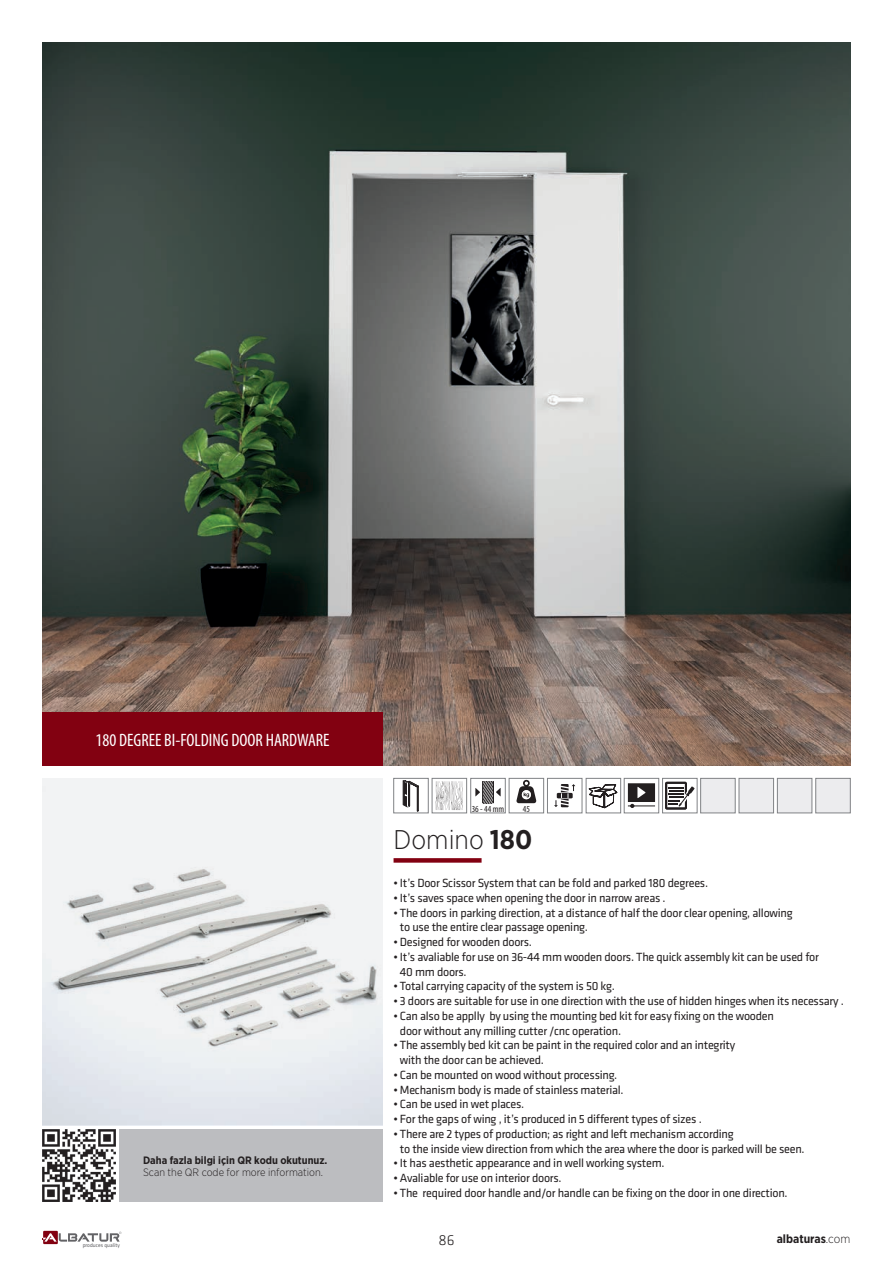
<style>
.page{position:relative;width:893px;height:1263px;background:#fff}
.page>*{position:absolute;margin:0;border:0;box-sizing:border-box;transform-origin:0 0}
.t1{font:300 27px "Gotham Narrow";color:#231f20}
.t2{font:condensed 18px "Myriad Pro";color:#fff}
.t3{font:300 15px "Klavika";color:#231f20}
.t4{font:12.3px/14.7px "Klavika";letter-spacing:-.02em;color:#231f20}
.t5{font:700 12px "Gotham Narrow";color:#231f20}
.t6{font:700 10.65px "Gotham Narrow";color:#231f20}
.t7{font:300 10.65px "Gotham Narrow";color:#231f20}
.t8{font:condensed 9.3px "Myriad Pro";color:#231f20}
.t9{font:5.55px "Klavika";color:#636366}
.s1{font-weight:700}
.s2{font-weight:300}
</style>
<div class="page">
<div style="left:43px;top:1231px;width:15px;height:13px;background:#820111"></div>
<svg style="left:42px;top:1231px;width:79px;height:11px"></svg>
<div style="left:394px;top:858px;width:88px;height:5px;background:#820111"></div>
<img style="left:43px;top:43px;width:807px;height:722px">
<div style="left:119px;top:1129px;width:264px;height:73px;background:#bcbdc0"></div>
<div style="left:43px;top:712px;width:340px;height:53px;background:#820111"></div>
<div style="left:43px;top:778px;width:340px;height:347px;background:#f2f3f4"></div>
<img style="left:43px;top:869px;width:340px;height:256px">
<div style="left:816px;top:778px;width:34px;height:35px;background:#ececee;border:1px solid #808285"></div>
<div style="left:777px;top:778px;width:35px;height:35px;background:#ececee;border:1px solid #808285"></div>
<div style="left:739px;top:778px;width:35px;height:35px;background:#ececee;border:1px solid #808285"></div>
<div style="left:700px;top:778px;width:35px;height:35px;background:#ececee;border:1px solid #808285"></div>
<img style="left:43px;top:1129px;width:72px;height:73px">
<svg style="left:436px;top:781px;width:27px;height:29px"></svg>
<div style="left:432px;top:778px;width:35px;height:35px;border:1px solid #808285"></div>
<svg style="left:628px;top:783px;width:27px;height:25px"></svg>
<div style="left:624px;top:778px;width:35px;height:35px;border:1px solid #808285"></div>
<svg style="left:554px;top:784px;width:21px;height:23px"></svg>
<div style="left:547px;top:778px;width:35px;height:35px;border:1px solid #808285"></div>
<svg style="left:665px;top:782px;width:29px;height:27px"></svg>
<div style="left:662px;top:778px;width:35px;height:35px;border:1px solid #808285"></div>
<div style="left:394px;top:778px;width:34px;height:35px;border:1px solid #808285"></div>
<svg style="left:475px;top:781px;width:26px;height:22px"></svg>
<div style="left:471px;top:778px;width:34px;height:35px;border:1px solid #808285"></div>
<svg style="left:516px;top:780px;width:21px;height:23px"></svg>
<div style="left:509px;top:778px;width:35px;height:35px;border:1px solid #808285"></div>
<div style="left:586px;top:778px;width:35px;height:35px;border:1px solid #808285"></div>
<svg style="left:587px;top:784px;width:31px;height:25px"></svg>
<svg style="left:403px;top:780px;width:16px;height:31px"></svg>
<h2 class="t2" style="left:96px;top:729px;width:236px">180 DEGREE BI-FOLDING DOOR HARDWARE</h2>
<p class="t6" style="left:143px;top:1153px;width:186px">Daha fazla bilgi için QR kodu okutunuz.</p>
<p class="t7" style="left:143px;top:1166px;width:181px">Scan the QR code for more information.</p>
<p class="t9" style="left:83px;top:1242px;width:39px">produces quality</p>
<p class="t8" style="left:472px;top:803px;width:34px">36 - 44 mm</p>
<p class="t8" style="left:523px;top:803px;width:9px">45</p>
<h1 class="t1" style="left:394px;top:823px;width:140px">Domino <span class="s1">180</span></h1>
<p class="t4" style="left:394px;top:875px;width:316px">• It’s Door Scissor System that can be fold and parked 180 degrees.</p>
<p class="t4" style="left:394px;top:890px;width:274px">• It’s saves space when opening the door in narrow areas .</p>
<p class="t4" style="left:400px;top:905px;width:394px;text-indent:-6px">• The doors in parking direction, at a distance of half the door clear opening, allowing to use the entire clear passage opening.</p>
<p class="t4" style="left:394px;top:934px;width:140px">• Designed for wooden doors.</p>
<p class="t4" style="left:400px;top:949px;width:421px;text-indent:-6px">• It’s avaliable for use on 36-44 mm wooden doors. The quick assembly kit can be used for<br>40 mm doors.</p>
<p class="t4" style="left:394px;top:978px;width:223px">• Total carrying capacity of the system is 50 kg.</p>
<p class="t4" style="left:394px;top:993px;width:452px">• 3 doors are suitable for use in one direction with the use of hidden hinges when its necessary .</p>
<p class="t4" style="left:400px;top:1008px;width:376px;text-indent:-6px">• Can also be applly by using the mounting bed kit for easy fixing on the wooden door without any milling cutter /cnc operation.</p>
<p class="t4" style="left:400px;top:1037px;width:337px;text-indent:-6px">• The assembly bed kit can be paint in the required color and an integrity with the door can be achieved.</p>
<p class="t4" style="left:394px;top:1067px;width:225px">• Can be mounted on wood without processing.</p>
<p class="t4" style="left:394px;top:1082px;width:232px">• Mechanism body is made of stainless material.</p>
<p class="t4" style="left:394px;top:1096px;width:132px">• Can be used in wet places.</p>
<p class="t4" style="left:394px;top:1111px;width:310px">• For the gaps of wing , it’s produced in 5 different types of sizes .</p>
<p class="t4" style="left:400px;top:1126px;width:406px;text-indent:-6px">• There are 2 types of production; as right and left mechanism according<br>to the inside view direction from which the area where the door is parked will be seen.</p>
<p class="t4" style="left:394px;top:1156px;width:273px">• It has aesthetic appearance and in well working system.</p>
<p class="t4" style="left:394px;top:1170px;width:170px">• Avaliable for use on interior doors.</p>
<p class="t4" style="left:394px;top:1185px;width:396px">• The required door handle and/or handle can be fixing on the door in one direction.</p>
<p class="t3" style="left:438px;top:1231px;width:18px">86</p>
<p class="t5" style="left:777px;top:1231px;width:75px">albaturas<span class="s2">.com</span></p>
</div>
